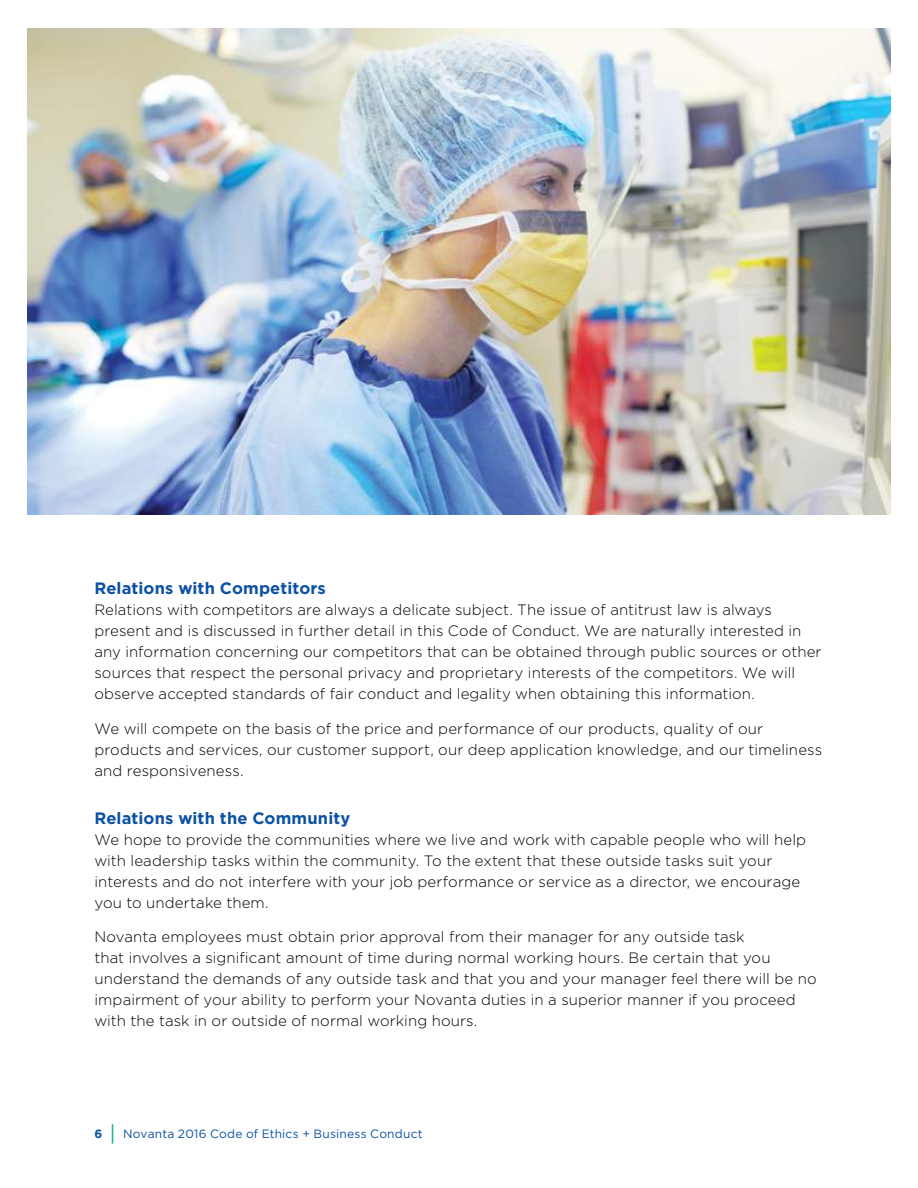
<style>
.page{position:relative;width:918px;height:1188px;background:#fff}
.page>*{position:absolute;margin:0;border:0;box-sizing:border-box;transform-origin:0 0}
.t1{font:700 16.5px "Gotham";letter-spacing:.005em;color:#0c51a3}
.t2{font:300 15px/21px "Gotham";letter-spacing:.005em;color:#000}
.t3{font:12px "Gotham";letter-spacing:.015em;color:#0c51a3}
.s1{font-weight:700}
.s2{font-size:21px;color:#00b18f}
</style>
<div class="page">
<img style="left:27px;top:28px;width:864px;height:486px">
<p class="t1" style="left:94px;top:579px;width:233px">Relations with Competitors</p>
<p class="t2" style="left:94px;top:599px;width:729px">Relations with competitors are always a delicate subject. The issue of antitrust law is always present and is discussed in further detail in this Code of Conduct. We are naturally interested in any information concerning our competitors that can be obtained through public sources or other sources that respect the personal privacy and proprietary interests of the competitors. We will observe accepted standards of fair conduct and legality when obtaining this information.</p>
<p class="t2" style="left:94px;top:718px;width:729px">We will compete on the basis of the price and performance of our products, quality of our products and services, our customer support, our deep application knowledge, and our timeliness and responsiveness.</p>
<p class="t1" style="left:94px;top:808px;width:257px">Relations with the Community</p>
<p class="t2" style="left:94px;top:829px;width:713px">We hope to provide the communities where we live and work with capable people who will help with leadership tasks within the community. To the extent that these outside tasks suit your interests and do not interfere with your job performance or service as a director, we encourage you to undertake them.</p>
<p class="t2" style="left:94px;top:926px;width:724px">Novanta employees must obtain prior approval from their manager for any outside task<br>that involves a significant amount of time during normal working hours. Be certain that you understand the demands of any outside task and that you and your manager feel there will be no impairment of your ability to perform your Novanta duties in a superior manner if you proceed with the task in or outside of normal working hours.</p>
<p class="t3" style="left:94px;top:1127px;width:330px"><span class="s1">6</span> <span class="s2">|</span> Novanta 2016 Code of Ethics + Business Conduct</p>
</div>
